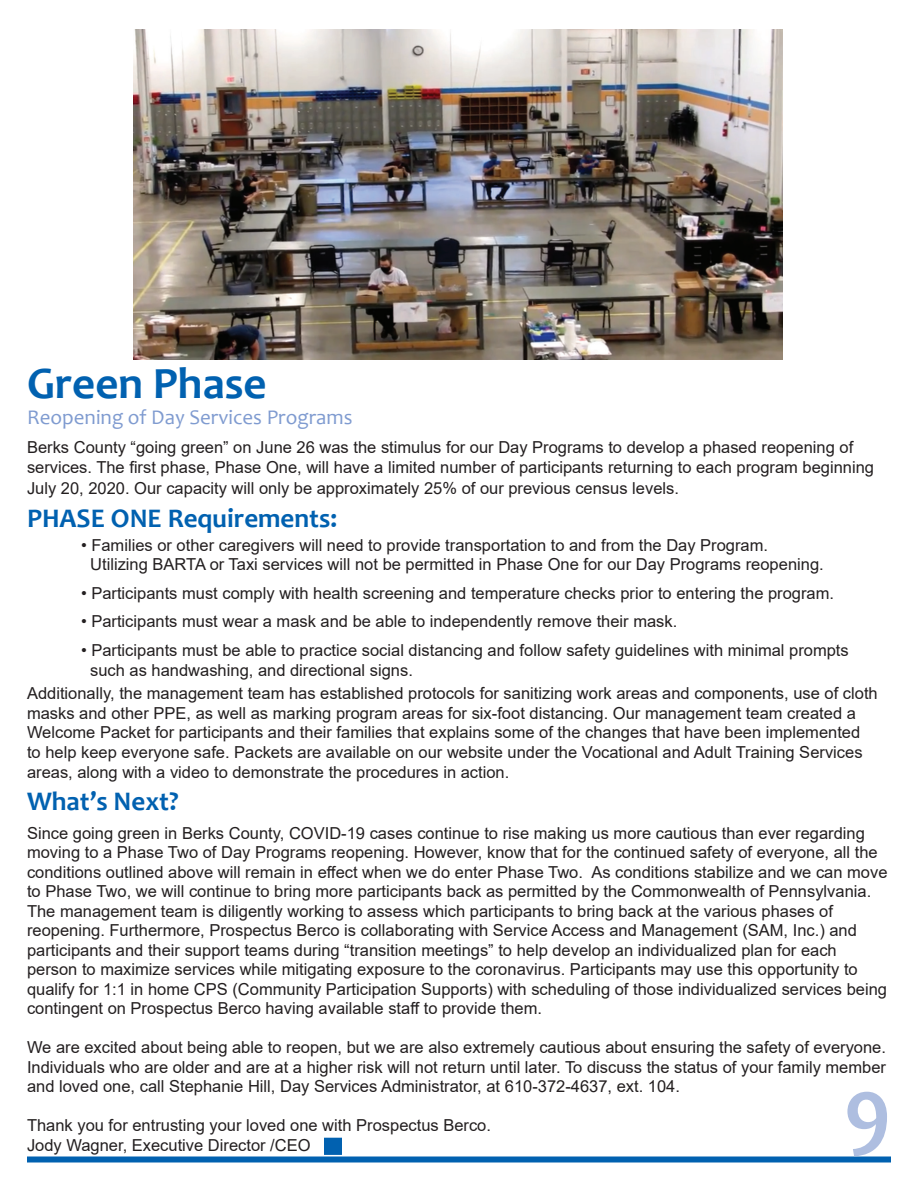
<style>
.page{position:relative;width:918px;height:1188px;background:#fff}
.page>*{position:absolute;margin:0;border:0;box-sizing:border-box;transform-origin:0 0}
.t1{font:700 90px "Candara";color:#aebee0}
.t2{font:700 45px "Candara";color:#0161b0}
.t3{font:700 27px "Candara";color:#0161b0}
.t4{font:21px "Candara";color:#7f9bd0}
.t5{font:16.5px/19.5px "Arial";color:#231f20}
</style>
<div class="page">
<div style="left:27px;top:1156px;width:864px;height:6px;background:#0161b0"></div>
<div style="left:324px;top:1138px;width:18px;height:17px;background:#0161b0;border:2px solid #0161b0"></div>
<img style="left:133px;top:30px;width:650px;height:330px">
<h2 class="t2" style="left:27px;top:355px;width:241px">Green Phase</h2>
<p class="t4" style="left:27px;top:404px;width:327px">Reopening of Day Services Programs</p>
<p class="t5" style="left:27px;top:437px;width:849px">Berks County “going green” on June 26 was the stimulus for our Day Programs to develop a phased reopening of services. The first phase, Phase One, will have a limited number of participants returning to each program beginning</p>
<p class="t5" style="left:27px;top:478px;width:654px">July 20, 2020. Our capacity will only be approximately 25% of our previous census levels.</p>
<h3 class="t3" style="left:27px;top:501px;width:312px">PHASE ONE Requirements:</h3>
<p class="t5" style="left:90px;top:535px;width:735px;text-indent:-9px">• Families or other caregivers will need to provide transportation to and from the Day Program.<br>Utilizing BARTA or Taxi services will not be permitted in Phase One for our Day Programs reopening.</p>
<p class="t5" style="left:81px;top:583px;width:755px">• Participants must comply with health screening and temperature checks prior to entering the program.</p>
<p class="t5" style="left:81px;top:612px;width:598px">• Participants must wear a mask and be able to independently remove their mask.</p>
<p class="t5" style="left:90px;top:640px;width:760px;text-indent:-9px">• Participants must be able to practice social distancing and follow safety guidelines with minimal prompts such as handwashing, and directional signs.</p>
<p class="t5" style="left:27px;top:684px;width:852px">Additionally, the management team has established protocols for sanitizing work areas and components, use of cloth masks and other PPE, as well as marking program areas for six-foot distancing. Our management team created a Welcome Packet for participants and their families that explains some of the changes that have been implemented to help keep everyone safe. Packets are available on our website under the Vocational and Adult Training Services areas, along with a video to demonstrate the procedures in action.</p>
<h3 class="t3" style="left:27px;top:784px;width:153px">What’s Next?</h3>
<p class="t5" style="left:27px;top:823px;width:862px">Since going green in Berks County, COVID-19 cases continue to rise making us more cautious than ever regarding moving to a Phase Two of Day Programs reopening. However, know that for the continued safety of everyone, all the conditions outlined above will remain in effect when we do enter Phase Two. As conditions stabilize and we can move to Phase Two, we will continue to bring more participants back as permitted by the Commonwealth of Pennsylvania.<br>The management team is diligently working to assess which participants to bring back at the various phases of reopening. Furthermore, Prospectus Berco is collaborating with Service Access and Management (SAM, Inc.) and participants and their support teams during “transition meetings” to help develop an individualized plan for each person to maximize services while mitigating exposure to the coronavirus. Participants may use this opportunity to qualify for 1:1 in home CPS (Community Participation Supports) with scheduling of those individualized services being contingent on Prospectus Berco having available staff to provide them.</p>
<p class="t5" style="left:27px;top:1038px;width:861px;text-align:justify">We are excited about being able to reopen, but we are also extremely cautious about ensuring the safety of everyone.<br>Individuals who are older and are at a higher risk will not return until later. To discuss the status of your family member and loved one, call Stephanie Hill, Day Services Administrator, at 610-372-4637, ext. 104.</p>
<p class="t5" style="left:27px;top:1115px;width:466px">Thank you for entrusting your loved one with Prospectus Berco.<br>Jody Wagner, Executive Director /CEO</p>
<h1 class="t1" style="left:843px;top:1053px;width:49px">9</h1>
</div>
